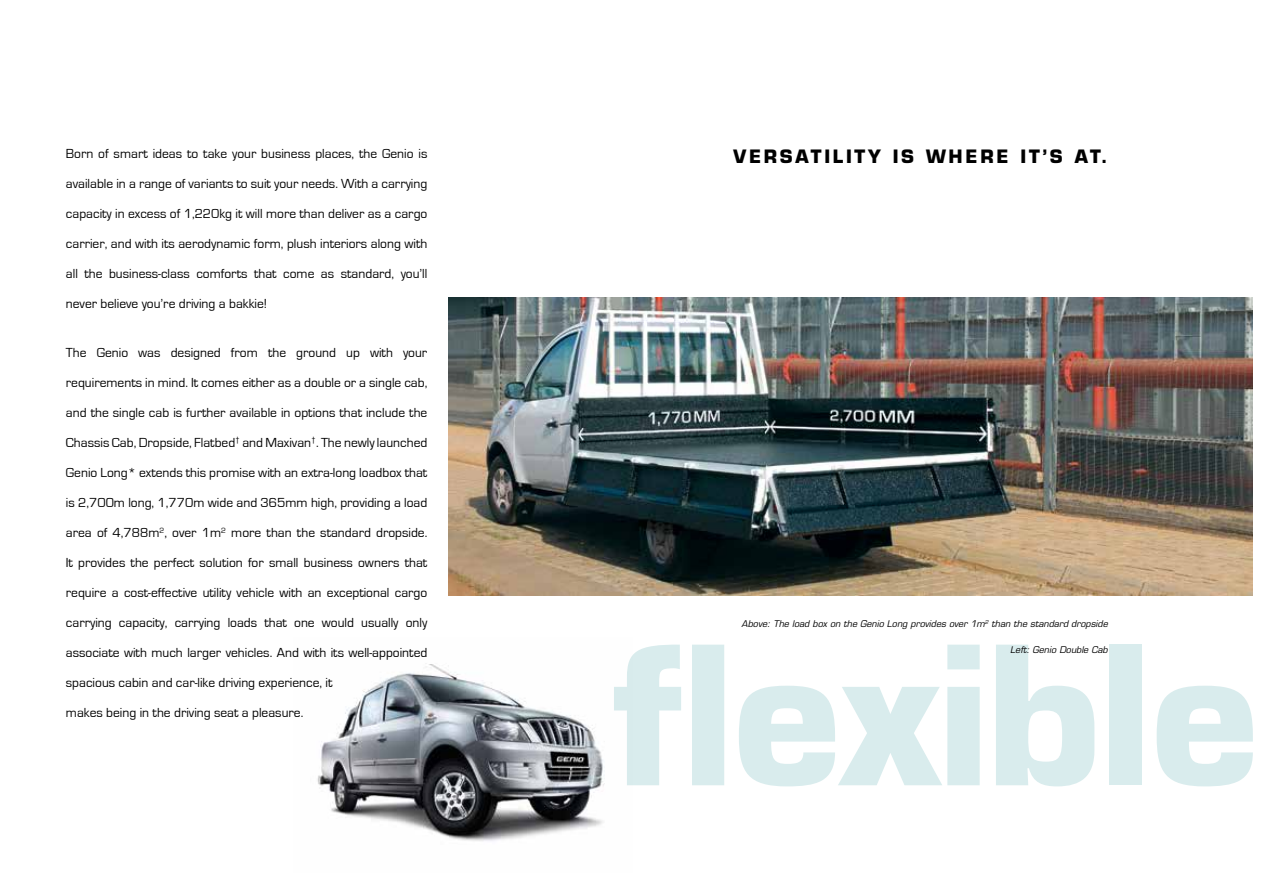
<style>
.page{position:relative;width:1263px;height:893px;background:#fff}
.page>*{position:absolute;margin:0;border:0;box-sizing:border-box;transform-origin:0 0}
.t1{font:700 187.5px "Eurostile";letter-spacing:-.01em;color:#d9eced}
.t2{font:700 18px "Eurostile";letter-spacing:.15em;color:#000}
.t3{font:13.5px "Eurostile";color:#000}
.t4{font:italic 9px "Eurostile";color:#000}
</style>
<div class="page">
<img style="left:317px;top:664px;width:288px;height:177px">
<img style="left:449px;top:298px;width:803px;height:297px">
<p class="t3" style="left:66px;top:146px;width:363px">Born of smart ideas to take your business places, the Genio is</p>
<p class="t3" style="left:66px;top:176px;width:363px">available in a range of variants to suit your needs. With a carrying</p>
<p class="t3" style="left:66px;top:206px;width:363px">capacity in excess of 1,220kg it will more than deliver as a cargo</p>
<p class="t3" style="left:66px;top:236px;width:363px">carrier, and with its aerodynamic form, plush interiors along with</p>
<p class="t3" style="left:66px;top:266px;width:363px">all the business-class comforts that come as standard, you’ll</p>
<p class="t3" style="left:66px;top:296px;width:203px">never believe you’re driving a bakkie!</p>
<p class="t3" style="left:66px;top:345px;width:363px">The Genio was designed from the ground up with your</p>
<p class="t3" style="left:66px;top:375px;width:363px">requirements in mind. It comes either as a double or a single cab,</p>
<p class="t3" style="left:66px;top:405px;width:363px">and the single cab is further available in options that include the</p>
<p class="t3" style="left:66px;top:435px;width:363px">Chassis Cab, Dropside, Flatbed<sup>†</sup> and Maxivan<sup>†</sup>. The newly launched</p>
<p class="t3" style="left:66px;top:465px;width:363px">Genio Long* extends this promise with an extra-long loadbox that</p>
<p class="t3" style="left:66px;top:495px;width:363px">is 2,700m long, 1,770m wide and 365mm high, providing a load</p>
<p class="t3" style="left:66px;top:525px;width:363px">area of 4,788m<sup>2</sup>, over 1m<sup>2</sup> more than the standard dropside.</p>
<p class="t3" style="left:66px;top:555px;width:363px">It provides the perfect solution for small business owners that</p>
<p class="t3" style="left:66px;top:585px;width:363px">require a cost-effective utility vehicle with an exceptional cargo</p>
<p class="t3" style="left:66px;top:615px;width:363px">carrying capacity, carrying loads that one would usually only</p>
<p class="t3" style="left:66px;top:645px;width:363px">associate with much larger vehicles. And with its well-appointed</p>
<p class="t3" style="left:66px;top:675px;width:268px">spacious cabin and car-like driving experience, it</p>
<p class="t3" style="left:66px;top:705px;width:239px">makes being in the driving seat a pleasure.</p>
<h2 class="t2" style="left:733px;top:146px;width:376px">VERSATILITY IS WHERE IT’S AT.</h2>
<p class="t4" style="left:742px;top:618px;width:368px">Above: The load box on the Genio Long provides over 1m<sup>2</sup> than the standard dropside</p>
<p class="t4" style="left:1010px;top:644px;width:99px">Left: Genio Double Cab</p>
<h1 class="t1" style="left:610px;top:600px;width:650px">flexible</h1>
</div>
